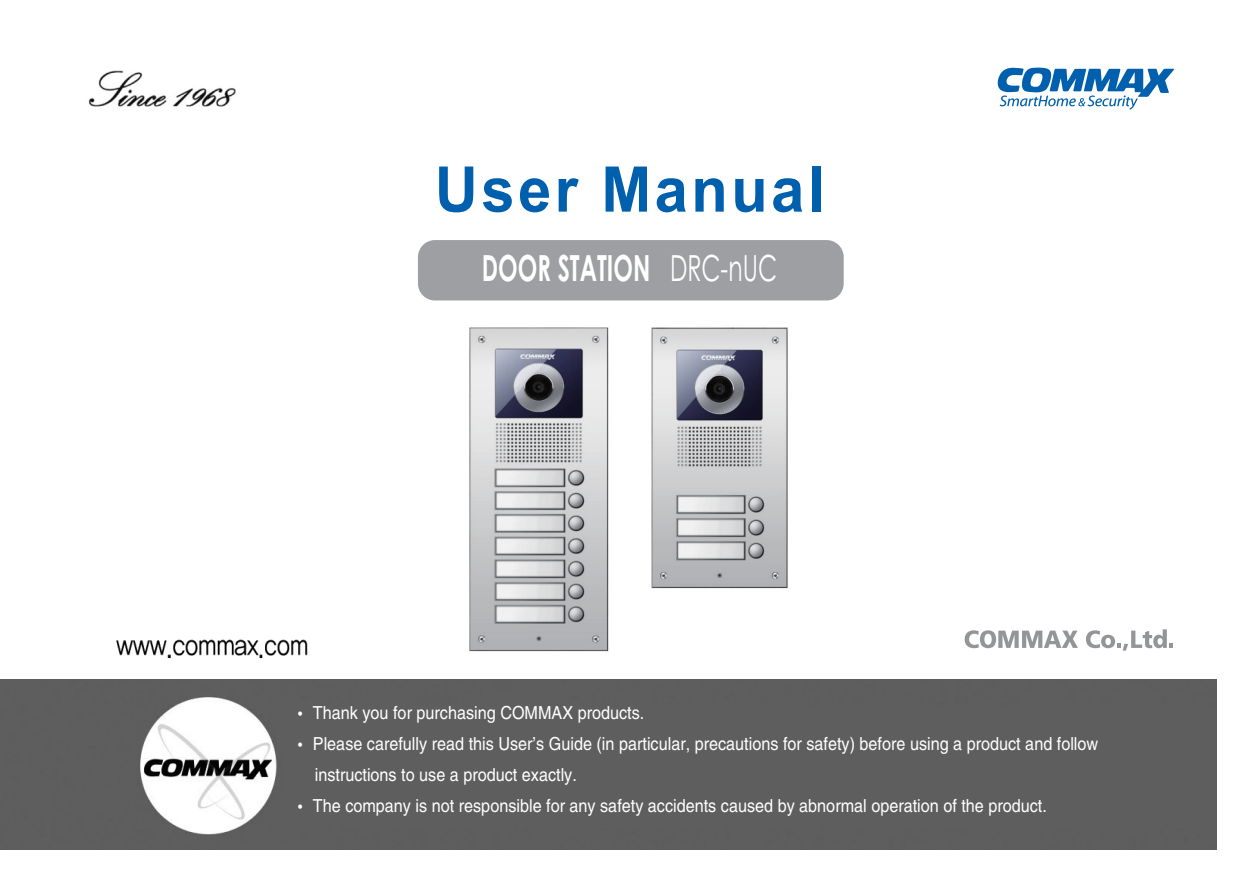
<style>
.page{position:relative;width:1259px;height:893px;background:#fff}
.page>*{position:absolute;margin:0;border:0;box-sizing:border-box;transform-origin:0 0}
.t1{font:700 63px "Arial";letter-spacing:.055em;color:#0160ae;scale:.95 1}
.t2{font:700 36px "Century Gothic";color:#fff;scale:.65 1}
.t3{font:18px/31.2px "Helvetica";color:#fff;scale:.9 1}
.s1{font-weight:400}
.s2{font-family:"YGO12"}
</style>
<div class="page">
<img style="left:0;top:679px;width:1216px;height:170px">
<div style="left:418px;top:240px;width:425px;height:60px;background:#9d9fa2;border-radius:17px"></div>
<img style="left:469px;top:327px;width:319px;height:325px">
<img style="left:88px;top:70px;width:148px;height:37px">
<svg style="left:997px;top:67px;width:177px;height:43px"></svg>
<img style="left:116px;top:639px;width:192px;height:20px">
<svg style="left:964px;top:630px;width:114px;height:18px"></svg>
<svg style="left:1086px;top:629px;width:87px;height:22px"></svg>
<h1 class="t1" style="left:435px;top:153px;width:411px">User Manual</h1>
<h2 class="t2" style="left:482px;top:247px;width:455px">DOOR STATION <span class="s1">DRC-nUC</span></h2>
<p class="t3" style="left:292px;top:699px;width:393px"><span class="s2">•</span> Thank you for purchasing COMMAX products.</p>
<p class="t3" style="left:315px;top:730px;width:872px;text-indent:-23px"><span class="s2">•</span> Please carefully read this User’s Guide (in particular, precautions for safety) before using a product and follow instructions to use a product exactly.</p>
<p class="t3" style="left:292px;top:792px;width:840px"><span class="s2">•</span> The company is not responsible for any safety accidents caused by abnormal operation of the product.</p>
</div>
